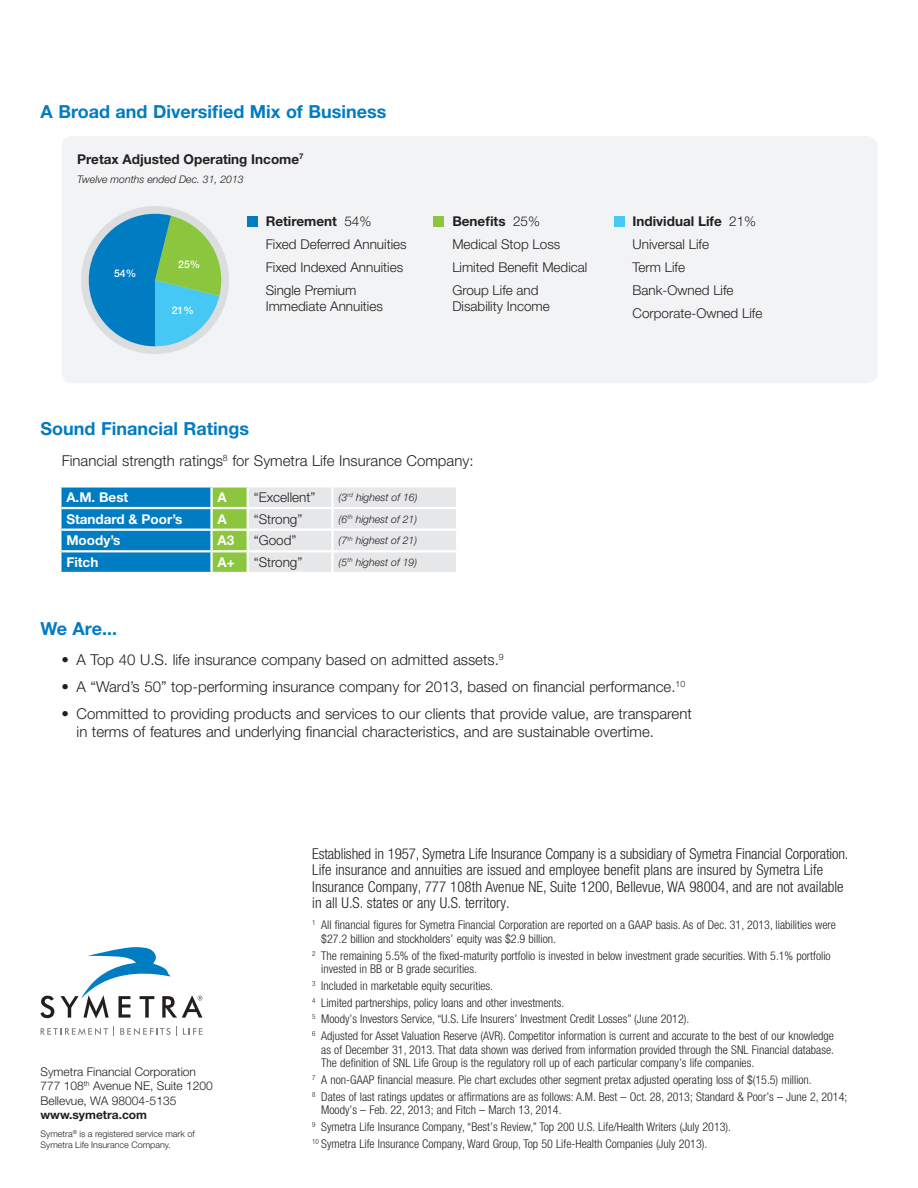
<style>
.page{position:relative;width:918px;height:1188px;background:#fff}
.page>*{position:absolute;margin:0;border:0;box-sizing:border-box;transform-origin:0 0}
.t1{font:700 18px "Helvetica Neue LT Pro";color:#007cc2}
.t2{font:300 15px/18px "Helvetica Neue LT Std";color:#231f20}
.Disclosures_10pt{font:300 condensed 15px/16.5px "Helvetica Neue LT Pro";color:#231f20}
.Chart_Copy{font:300 13.5px/16.2px "Helvetica Neue LT Std";color:#231f20}
.Chart_Copy-2{font:700 13.5px "Helvetica Neue LT Pro";color:#231f20}
.t3{font:700 13.5px "Helvetica Neue LT Pro";color:#fff}
.Footnotes_8pt{font:300 condensed 12px/13.5px "Helvetica Neue LT Pro";color:#231f20}
.Signoff_Address{font:300 12px/14.4px "Helvetica Neue LT Std";color:#231f20}
.Signoff_Web_Address{font:700 12px "Helvetica Neue LT Pro";color:#231f20}
.Chart_Copy-3{font:italic 300 10.5px "Helvetica Neue LT Std";color:#231f20}
.Chart_Copy-4{font:500 10.5px "Helvetica Neue LT Std";color:#fff}
.Service_Mark_Line{font:300 9px/10.8px "Helvetica Neue LT Std";color:#231f20}
.s1{font-family:"Helvetica Neue LT Std";font-weight:300}
</style>
<div class="page">
<svg style="left:41px;top:1027px;width:73px;height:9px"></svg>
<svg style="left:120px;top:1027px;width:57px;height:9px"></svg>
<svg style="left:183px;top:1028px;width:19px;height:7px"></svg>
<svg style="left:40px;top:996px;width:14px;height:22px"></svg>
<svg style="left:61px;top:947px;width:141px;height:71px"></svg>
<div style="left:62px;top:136px;width:816px;height:247px;background:#f2f3f4;border-radius:11px"></div>
<div style="left:247px;top:216px;width:10px;height:11px;background:#007cc2"></div>
<div style="left:434px;top:216px;width:10px;height:11px;background:#8bc63e"></div>
<div style="left:614px;top:216px;width:10px;height:11px;background:#45c8f4"></div>
<div style="left:81px;top:206px;width:148px;height:148px;background:#dcdddf;border-radius:50%"></div>
<svg style="left:89px;top:214px;width:138px;height:132px"></svg>
<svg style="left:60px;top:486px;width:396px;height:86px;background:#8bbecd"></svg>
<hr style="left:331px;top:531px;width:3px;height:19px;background:#fff">
<hr style="left:59px;top:551px;width:3px;height:21px;background:#fff">
<hr style="left:210px;top:552px;width:3px;height:20px;background:#fff">
<hr style="left:247px;top:552px;width:2px;height:20px;background:#fff">
<hr style="left:331px;top:552px;width:3px;height:20px;background:#fff">
<hr style="left:62px;top:507px;width:150px;height:2px;background:#fff">
<hr style="left:212px;top:507px;width:36px;height:2px;background:#fff">
<hr style="left:248px;top:507px;width:84px;height:2px;background:#fff">
<hr style="left:332px;top:507px;width:124px;height:2px;background:#fff">
<hr style="left:62px;top:529px;width:150px;height:2px;background:#fff">
<hr style="left:212px;top:529px;width:36px;height:2px;background:#fff">
<hr style="left:248px;top:529px;width:84px;height:2px;background:#fff">
<hr style="left:332px;top:529px;width:124px;height:2px;background:#fff">
<hr style="left:62px;top:550px;width:150px;height:2px;background:#fff">
<hr style="left:212px;top:550px;width:36px;height:2px;background:#fff">
<hr style="left:248px;top:550px;width:84px;height:2px;background:#fff">
<hr style="left:332px;top:550px;width:124px;height:2px;background:#fff">
<p class="t1" style="left:40px;top:100px;width:347px">A Broad and Diversified Mix of Business</p>
<p class="Chart_Copy-2" style="left:77px;top:151px;width:228px">Pretax Adjusted Operating Income<sup>7</sup></p>
<p class="Chart_Copy-3" style="left:77px;top:173px;width:168px">Twelve months ended Dec. 31, 2013</p>
<p class="Chart_Copy-2" style="left:266px;top:213px;width:107px">Retirement <span class="s1">54%</span></p>
<p class="Chart_Copy" style="left:266px;top:236px;width:143px">Fixed Deferred Annuities</p>
<p class="Chart_Copy" style="left:266px;top:259px;width:139px">Fixed Indexed Annuities</p>
<p class="Chart_Copy" style="left:266px;top:282px;width:119px">Single Premium<br>Immediate Annuities</p>
<p class="Chart_Copy-4" style="left:178px;top:258px;width:24px">25%</p>
<p class="Chart_Copy-4" style="left:114px;top:267px;width:24px">54%</p>
<p class="Chart_Copy-4" style="left:172px;top:305px;width:24px">21%</p>
<p class="Chart_Copy-2" style="left:452px;top:213px;width:89px">Benefits <span class="s1">25%</span></p>
<p class="Chart_Copy" style="left:452px;top:236px;width:110px">Medical Stop Loss</p>
<p class="Chart_Copy" style="left:452px;top:259px;width:137px">Limited Benefit Medical</p>
<p class="Chart_Copy" style="left:452px;top:282px;width:99px">Group Life and<br>Disability Income</p>
<p class="t1" style="left:40px;top:418px;width:210px">Sound Financial Ratings</p>
<p class="t2" style="left:62px;top:451px;width:413px">Financial strength ratings<sup>8</sup> for Symetra Life Insurance Company:</p>
<p class="t3" style="left:66px;top:489px;width:64px">A.M. Best</p>
<p class="t3" style="left:218px;top:489px;width:11px">A</p>
<p class="Chart_Copy" style="left:254px;top:489px;width:63px">“Excellent”</p>
<p class="Chart_Copy-3" style="left:338px;top:491px;width:81px">(3<sup>rd</sup> highest of 16)</p>
<p class="t3" style="left:66px;top:510px;width:118px">Standard &amp; Poor’s</p>
<p class="t3" style="left:218px;top:510px;width:11px">A</p>
<p class="Chart_Copy" style="left:254px;top:511px;width:50px">“Strong”</p>
<p class="Chart_Copy-3" style="left:338px;top:513px;width:80px">(6<sup>th</sup> highest of 21)</p>
<p class="t3" style="left:66px;top:532px;width:56px">Moody’s</p>
<p class="t3" style="left:218px;top:532px;width:18px">A3</p>
<p class="Chart_Copy" style="left:254px;top:532px;width:44px">“Good”</p>
<p class="Chart_Copy-3" style="left:338px;top:534px;width:80px">(7<sup>th</sup> highest of 21)</p>
<p class="t3" style="left:66px;top:554px;width:33px">Fitch</p>
<p class="t3" style="left:218px;top:554px;width:19px">A+</p>
<p class="Chart_Copy" style="left:254px;top:554px;width:50px">“Strong”</p>
<p class="Chart_Copy-3" style="left:338px;top:556px;width:80px">(5<sup>th</sup> highest of 19)</p>
<p class="Chart_Copy-2" style="left:633px;top:213px;width:125px">Individual Life <span class="s1">21%</span></p>
<p class="Chart_Copy" style="left:633px;top:236px;width:78px">Universal Life</p>
<p class="Chart_Copy" style="left:633px;top:259px;width:54px">Term Life</p>
<p class="Chart_Copy" style="left:633px;top:282px;width:103px">Bank-Owned Life</p>
<p class="Chart_Copy" style="left:633px;top:305px;width:131px">Corporate-Owned Life</p>
<p class="t1" style="left:40px;top:617px;width:78px">We Are...</p>
<p class="t2" style="left:62px;top:651px;width:444px">• A Top 40 U.S. life insurance company based on admitted assets.<sup>9</sup></p>
<p class="t2" style="left:62px;top:677px;width:625px">• A “Ward’s 50” top-performing insurance company for 2013, based on financial performance.<sup>10</sup></p>
<p class="t2" style="left:77px;top:704px;width:617px;text-indent:-15px">• Committed to providing products and services to our clients that provide value, are transparent in terms of features and underlying financial characteristics, and are sustainable overtime.</p>
<p class="Signoff_Address" style="left:40px;top:1064px;width:174px">Symetra Financial Corporation<br>777 108<sup>th</sup> Avenue NE, Suite 1200<br>Bellevue, WA 98004-5135</p>
<p class="Signoff_Web_Address" style="left:40px;top:1107px;width:108px">www.symetra.com</p>
<p class="Service_Mark_Line" style="left:40px;top:1128px;width:156px">Symetra<sup>®</sup> is a registered service mark of<br>Symetra Life Insurance Company.</p>
<p class="Disclosures_10pt" style="left:312px;top:845px;width:538px">Established in 1957, Symetra Life Insurance Company is a subsidiary of Symetra Financial Corporation.<br>Life insurance and annuities are issued and employee benefit plans are insured by Symetra Life Insurance Company, 777 108th Avenue NE, Suite 1200, Bellevue, WA 98004, and are not available in all U.S. states or any U.S. territory.</p>
<p class="Footnotes_8pt" style="left:321px;top:918px;width:516px;text-indent:-9px"><sup>1</sup> All financial figures for Symetra Financial Corporation are reported on a GAAP basis. As of Dec. 31, 2013, liabilities were $27.2 billion and stockholders’ equity was $2.9 billion.</p>
<p class="Footnotes_8pt" style="left:321px;top:949px;width:511px;text-indent:-9px"><sup>2</sup> The remaining 5.5% of the fixed-maturity portfolio is invested in below investment grade securities. With 5.1% portfolio invested in BB or B grade securities.</p>
<p class="Footnotes_8pt" style="left:312px;top:979px;width:182px"><sup>3</sup> Included in marketable equity securities.</p>
<p class="Footnotes_8pt" style="left:312px;top:996px;width:254px"><sup>4</sup> Limited partnerships, policy loans and other investments.</p>
<p class="Footnotes_8pt" style="left:312px;top:1012px;width:379px"><sup>5</sup> Moody’s Investors Service, “U.S. Life Insurers’ Investment Credit Losses” (June 2012).</p>
<p class="Footnotes_8pt" style="left:321px;top:1029px;width:514px;text-align:justify;text-indent:-9px"><sup>6</sup> Adjusted for Asset Valuation Reserve (AVR). Competitor information is current and accurate to the best of our knowledge as of December 31, 2013. That data shown was derived from information provided through the SNL Financial database.<br>The definition of SNL Life Group is the regulatory roll up of each particular company’s life companies.</p>
<p class="Footnotes_8pt" style="left:312px;top:1073px;width:501px"><sup>7</sup> A non-GAAP financial measure. Pie chart excludes other segment pretax adjusted operating loss of $(15.5) million.</p>
<p class="Footnotes_8pt" style="left:321px;top:1089px;width:528px;text-indent:-9px"><sup>8</sup> Dates of last ratings updates or affirmations are as follows: A.M. Best – Oct. 28, 2013; Standard &amp; Poor’s – June 2, 2014;<br>Moody’s – Feb. 22, 2013; and Fitch – March 13, 2014.</p>
<p class="Footnotes_8pt" style="left:312px;top:1120px;width:420px"><sup>9</sup> Symetra Life Insurance Company, “Best’s Review,” Top 200 U.S. Life/Health Writers (July 2013).</p>
<p class="Footnotes_8pt" style="left:312px;top:1136px;width:397px"><sup>10</sup> Symetra Life Insurance Company, Ward Group, Top 50 Life-Health Companies (July 2013).</p>
</div>
